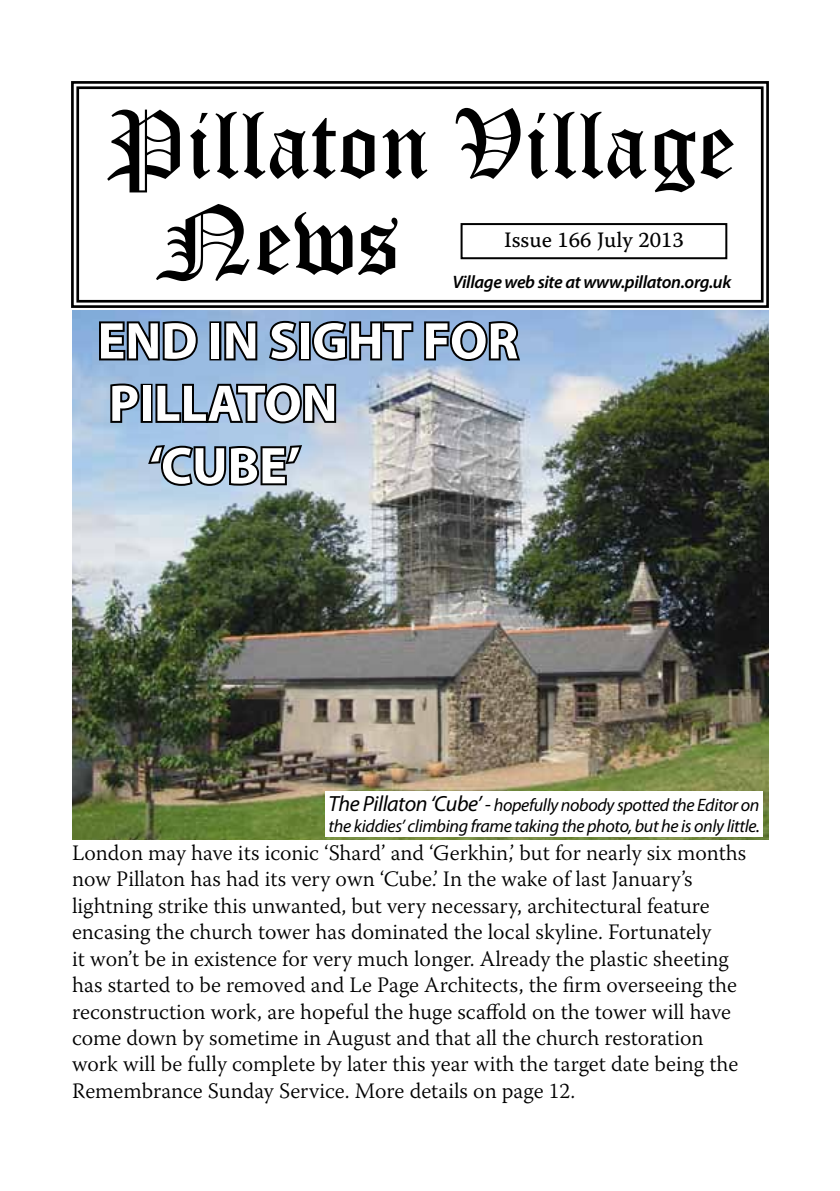
<style>
.page{position:relative;width:840px;height:1191px;background:#fff}
.page>*{position:absolute;margin:0;border:0;box-sizing:border-box;transform-origin:0 0}
.t1{font:96px/96px "Old English Text";color:#000}
.t2{font:700 52px "Myriad Pro";color:#fff}
.t3{font:300 22px/26.4px "Warnock Pro";color:#000}
.t4{font:22px "Warnock Pro Capt";color:#000}
.t5{font:italic 18px/21.6px "Myriad Pro";letter-spacing:-.02em;color:#000}
.t6{font:italic 600 18px "Myriad Pro";letter-spacing:-.02em;color:#000}
.s1{font-size:22px}
.s2{font-size:20px}
</style>
<div class="page">
<svg style="left:71px;top:81px;width:698px;height:227px"></svg>
<div style="left:76px;top:86px;width:687px;height:216px;border:3px solid #000"></div>
<img style="left:72px;top:310px;width:696px;height:529px">
<svg style="left:97px;top:318px;width:103px;height:46px;background:#4c5f75"></svg>
<div style="left:209px;top:321px;width:12px;height:39px;border:4px solid #000"></div>
<svg style="left:222px;top:318px;width:37px;height:46px;background:#4f5f73"></svg>
<svg style="left:266px;top:319px;width:33px;height:44px"></svg>
<div style="left:299px;top:321px;width:11px;height:39px;border:4px solid #000"></div>
<svg style="left:310px;top:319px;width:105px;height:44px;background:#55677d"></svg>
<svg style="left:422px;top:318px;width:101px;height:45px;background:#55677e"></svg>
<svg style="left:108px;top:381px;width:34px;height:44px"></svg>
<div style="left:140px;top:384px;width:12px;height:39px;border:4px solid #000"></div>
<svg style="left:153px;top:380px;width:185px;height:46px;background:#607083"></svg>
<svg style="left:145px;top:443px;width:160px;height:45px;background:#6b7987"></svg>
<div style="left:325px;top:791px;width:437px;height:45px;background:#fff"></div>
<div style="left:460px;top:223px;width:267px;height:36px;border:2px solid #000"></div>
<h1 class="t1" style="left:156px;top:93px;width:579px;text-indent:-51px">Pillaton Village<br>News</h1>
<p class="t4" style="left:504px;top:226px;width:181px">Issue 166 July 2013</p>
<p class="t6" style="left:452px;top:270px;width:280px">Village web site at www.pillaton.org.uk</p>
<h2 class="t2" style="left:97px;top:307px;width:422px">END IN SIGHT FOR</h2>
<h2 class="t2" style="left:109px;top:369px;width:230px">PILLATON</h2>
<h2 class="t2" style="left:149px;top:432px;width:152px">‘CUBE’</h2>
<p class="t5" style="left:328px;top:793px;width:432px"><span class="s1">The Pillaton ‘Cube’</span> <span class="s2">-</span> hopefully nobody spotted the Editor on the kiddies’ climbing frame taking the photo, but he is only little.</p>
<p class="t3" style="left:72px;top:839px;width:675px">London may have its iconic ‘Shard’ and ‘Gerkhin,’ but for nearly six months now Pillaton has had its very own ‘Cube.’ In the wake of last January’s lightning strike this unwanted, but very necessary, architectural feature encasing the church tower has dominated the local skyline. Fortunately<br>it won’t be in existence for very much longer. Already the plastic sheeting has started to be removed and Le Page Architects, the firm overseeing the reconstruction work, are hopeful the huge scaffold on the tower will have come down by sometime in August and that all the church restoration work will be fully complete by later this year with the target date being the Remembrance Sunday Service. More details on page 12.</p>
</div>
